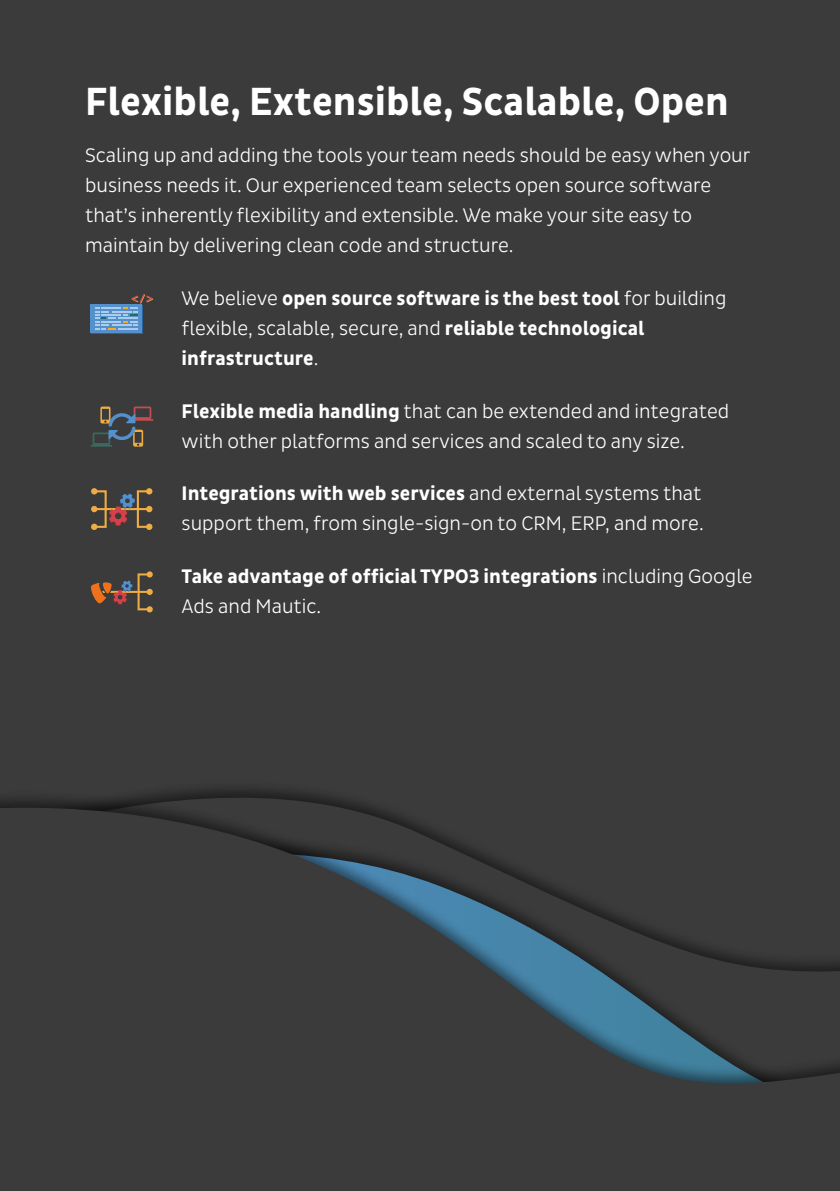
<style>
.page{position:relative;width:840px;height:1191px;background:#fff}
.page>*{position:absolute;margin:0;border:0;box-sizing:border-box;transform-origin:0 0}
.t1{font:700 40px "Pluto Sans Cond";color:#fff}
.t2{font:300 20px/30px "Pluto Sans Cond";color:#fff}
.t3{font:700 20px/30px "Pluto Sans Cond";color:#fff}
.s1{font-weight:300}
.s2{font-weight:700}
</style>
<div class="page">
<div style="left:0;top:0;width:839px;height:1191px;background:#3b3b3c"></div>
<div style="left:92px;top:305px;width:51px;height:29px;background:#29639d"></div>
<div style="left:91px;top:304px;width:51px;height:29px;background:linear-gradient(to right,#5490cc,#5490cc)"></div>
<svg style="left:95px;top:294px;width:58px;height:35px"></svg>
<svg style="left:91px;top:406px;width:62px;height:41px"></svg>
<svg style="left:91px;top:488px;width:61px;height:41px"></svg>
<svg style="left:91px;top:571px;width:62px;height:41px"></svg>
<svg style="left:0;top:789px;width:839px;height:295px"></svg>
<h1 class="t1" style="left:85px;top:79px;width:645px">Flexible, Extensible, Scalable, Open</h1>
<p class="t2" style="left:85px;top:140px;width:666px">Scaling up and adding the tools your team needs should be easy when your business needs it. Our experienced team selects open source software that’s inherently flexibility and extensible. We make your site easy to maintain by delivering clean code and structure.</p>
<p class="t3" style="left:181px;top:283px;width:546px"><span class="s1">We believe</span> open source software is the best tool <span class="s1">for building flexible, scalable, secure, and</span> reliable technological infrastructure<span class="s1">.</span></p>
<p class="t2" style="left:181px;top:396px;width:548px"><span class="s2">Flexible media handling</span> that can be extended and integrated with other platforms and services and scaled to any size.</p>
<p class="t2" style="left:181px;top:478px;width:523px"><span class="s2">Integrations with web services</span> and external systems that support them, from single-sign-on to CRM, ERP, and more.</p>
<p class="t3" style="left:181px;top:562px;width:572px">Take advantage of official TYPO3 integrations <span class="s1">including Google<br>Ads and Mautic.</span></p>
</div>
